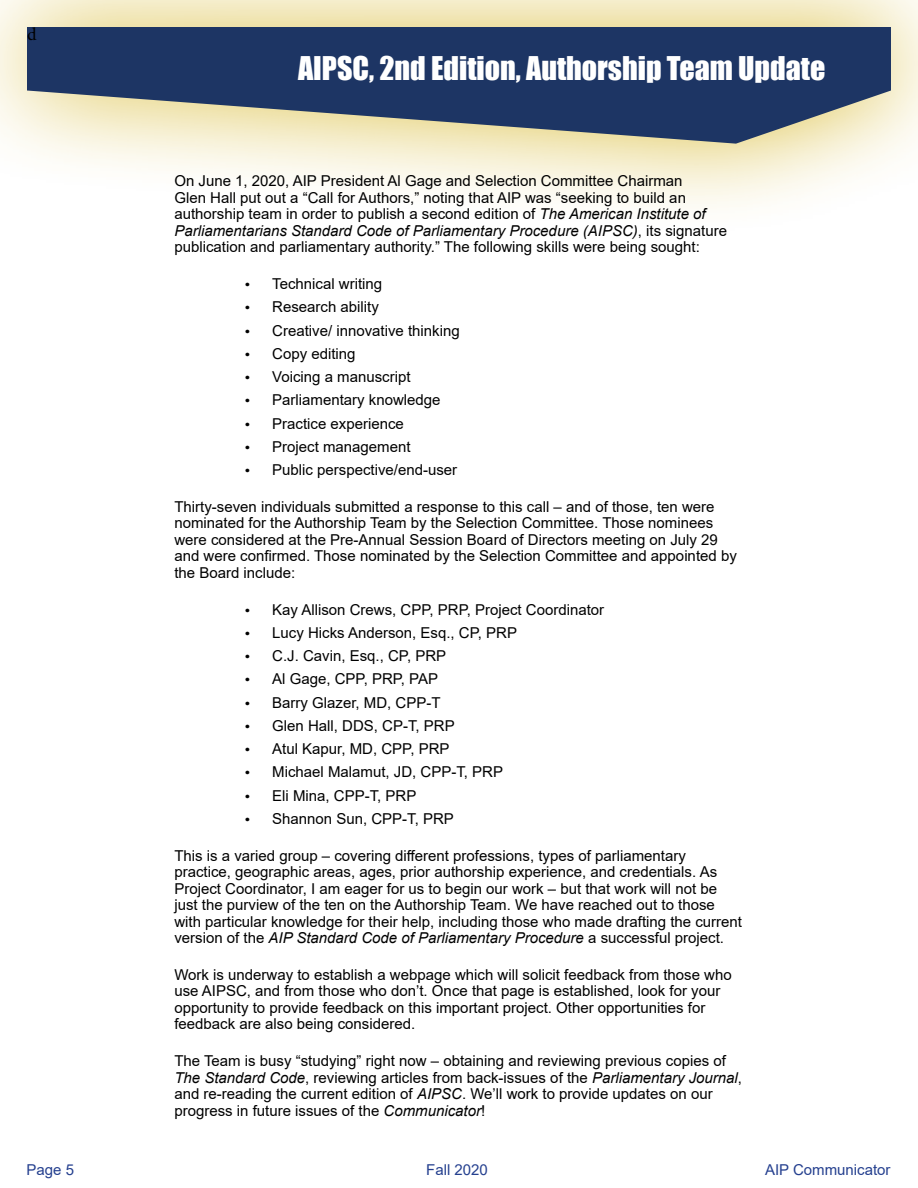
<style>
.page{position:relative;width:918px;height:1188px;background:#fff}
.page>*{position:absolute;margin:0;border:0;box-sizing:border-box;transform-origin:0 0}
.t1{font:30px "Impact";color:#fff}
.t2{font:18px "Minion Pro";color:#000}
.t3{font:15px/16.5px "Arial";color:#000}
.t4{font:15px "Arial";color:#25408f}
.s1{font-style:italic}
.s2{font-family:"Times New Roman";font-weight:700;font-size:13.5px}
</style>
<div class="page">
<div style="left:0;top:0;width:918px;height:235px;background:#d7b729;opacity:.87"></div>
<svg style="left:27px;top:27px;width:864px;height:117px;background:#4e5e79"></svg>
<p class="t2" style="left:27px;top:22px;width:11px">d</p>
<h1 class="t1" style="left:298px;top:45px;width:529px">AIPSC, 2nd Edition, Authorship Team Update</h1>
<p class="t3" style="left:174px;top:173px;width:554px">On June 1, 2020, AIP President Al Gage and Selection Committee Chairman<br>Glen Hall put out a “Call for Authors,” noting that AIP was “seeking to build an authorship team in order to publish a second edition of <span class="s1">The American Institute of Parliamentarians Standard Code of Parliamentary Procedure (AIPSC)</span>, its signature publication and parliamentary authority.” The following skills were being sought:</p>
<p class="t3" style="left:245px;top:276px;width:139px"><span class="s2">•</span> Technical writing</p>
<p class="t3" style="left:245px;top:299px;width:135px"><span class="s2">•</span> Research ability</p>
<p class="t3" style="left:245px;top:322px;width:216px"><span class="s2">•</span> Creative/ innovative thinking</p>
<p class="t3" style="left:245px;top:345px;width:112px"><span class="s2">•</span> Copy editing</p>
<p class="t3" style="left:245px;top:369px;width:167px"><span class="s2">•</span> Voicing a manuscript</p>
<p class="t3" style="left:245px;top:392px;width:197px"><span class="s2">•</span> Parliamentary knowledge</p>
<p class="t3" style="left:245px;top:415px;width:160px"><span class="s2">•</span> Practice experience</p>
<p class="t3" style="left:245px;top:438px;width:167px"><span class="s2">•</span> Project management</p>
<p class="t3" style="left:245px;top:462px;width:214px"><span class="s2">•</span> Public perspective/end-user</p>
<p class="t3" style="left:174px;top:498px;width:564px">Thirty-seven individuals submitted a response to this call – and of those, ten were nominated for the Authorship Team by the Selection Committee. Those nominees were considered at the Pre-Annual Session Board of Directors meeting on July 29 and were confirmed. Those nominated by the Selection Committee and appointed by the Board include:</p>
<p class="t3" style="left:245px;top:601px;width:361px"><span class="s2">•</span> Kay Allison Crews, CPP, PRP, Project Coordinator</p>
<p class="t3" style="left:245px;top:624px;width:273px"><span class="s2">•</span> Lucy Hicks Anderson, Esq., CP, PRP</p>
<p class="t3" style="left:245px;top:648px;width:202px"><span class="s2">•</span> C.J. Cavin, Esq., CP, PRP</p>
<p class="t3" style="left:245px;top:671px;width:194px"><span class="s2">•</span> Al Gage, CPP, PRP, PAP</p>
<p class="t3" style="left:245px;top:694px;width:197px"><span class="s2">•</span> Barry Glazer, MD, CPP-T</p>
<p class="t3" style="left:245px;top:717px;width:211px"><span class="s2">•</span> Glen Hall, DDS, CP-T, PRP</p>
<p class="t3" style="left:245px;top:741px;width:206px"><span class="s2">•</span> Atul Kapur, MD, CPP, PRP</p>
<p class="t3" style="left:245px;top:764px;width:259px"><span class="s2">•</span> Michael Malamut, JD, CPP-T, PRP</p>
<p class="t3" style="left:245px;top:787px;width:173px"><span class="s2">•</span> Eli Mina, CPP-T, PRP</p>
<p class="t3" style="left:245px;top:810px;width:210px"><span class="s2">•</span> Shannon Sun, CPP-T, PRP</p>
<p class="t3" style="left:174px;top:847px;width:569px">This is a varied group – covering different professions, types of parliamentary practice, geographic areas, ages, prior authorship experience, and credentials. As Project Coordinator, I am eager for us to begin our work – but that work will not be just the purview of the ten on the Authorship Team. We have reached out to those with particular knowledge for their help, including those who made drafting the current version of the <span class="s1">AIP Standard Code of Parliamentary Procedure</span> a successful project.</p>
<p class="t3" style="left:174px;top:966px;width:559px">Work is underway to establish a webpage which will solicit feedback from those who use AIPSC, and from those who don’t. Once that page is established, look for your opportunity to provide feedback on this important project. Other opportunities for feedback are also being considered.</p>
<p class="t3" style="left:174px;top:1053px;width:569px">The Team is busy “studying” right now – obtaining and reviewing previous copies of <span class="s1">The Standard Code</span>, reviewing articles from back-issues of the <span class="s1">Parliamentary Journal</span>, and re-reading the current edition of <span class="s1">AIPSC</span>. We’ll work to provide updates on our progress in future issues of the <span class="s1">Communicator</span>!</p>
<p class="t4" style="left:27px;top:1159px;width:49px">Page 5</p>
<p class="t4" style="left:426px;top:1159px;width:63px">Fall 2020</p>
<p class="t4" style="left:765px;top:1159px;width:127px">AIP Communicator</p>
</div>
